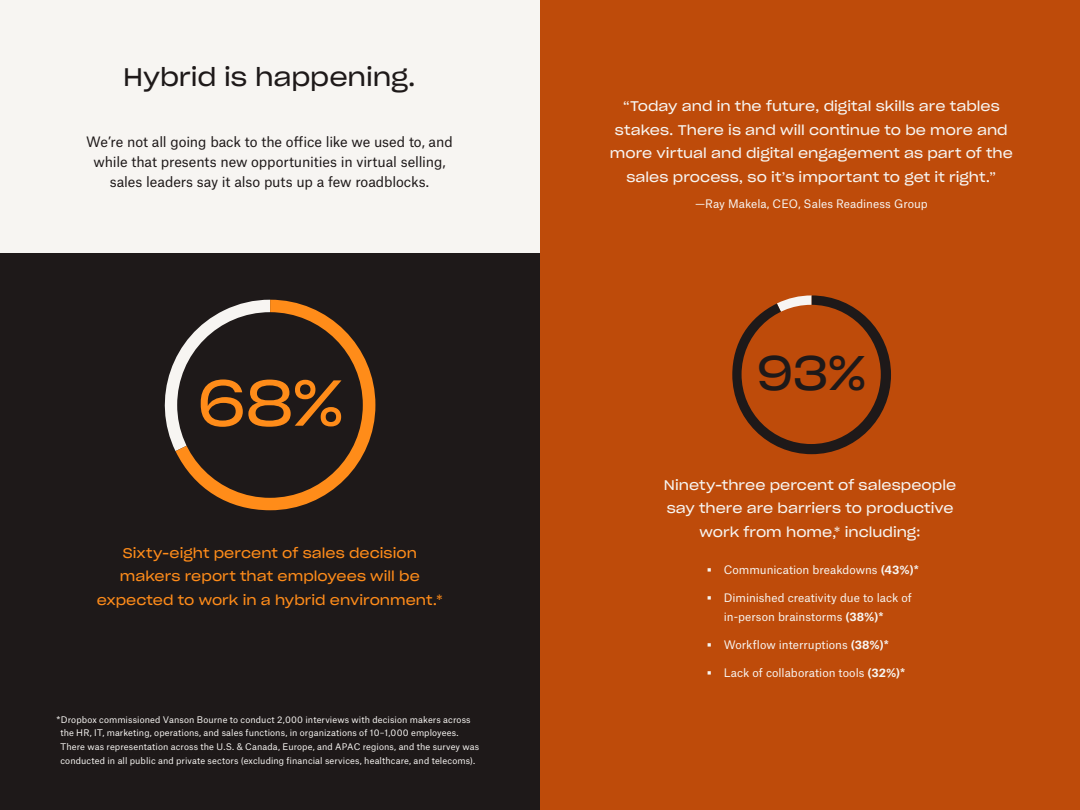
<style>
.page{position:relative;width:1080px;height:810px;background:#f7f5f2}
.page>*{position:absolute;margin:0;border:0;box-sizing:border-box;transform-origin:0 0}
.Statistic{font:63.75px "Sharp Grotesk Book 22";color:#ff8c19}
.Statistic-2{font:47.75px "Sharp Grotesk Book 22";color:#1e1919}
.Headline_Graphite{font:25px "Sharp Grotesk Book 22";letter-spacing:-.005em;color:#1e1919}
.Sidebar{font:13.75px/23.8px "Sharp Grotesk Book 22";color:#f7f5f2;text-align:center}
.Body_Medium{font:13.75px/20px "Atlas Grotesk";letter-spacing:-.01em;color:#1e1919;text-align:center}
.Sidebar-2{font:13.75px/23.8px "Sharp Grotesk Book 22";color:#ff8c19;text-align:center}
.Quote_Attribution{font:11.25px/18.8px "Atlas Grotesk";color:#f7f5f2}
.Disclosure{font:8.75px/13.8px "Atlas Grotesk";letter-spacing:.01em;color:#f7f5f2}
.s1{font-weight:700}
</style>
<div class="page">
<div style="left:0;top:253px;width:540px;height:557px;background:#1e1919"></div>
<div style="left:540px;top:0;width:540px;height:810px;background:#be4b0a"></div>
<svg style="left:164px;top:358px;width:12px;height:93px"></svg>
<svg style="left:176px;top:300px;width:199px;height:210px"></svg>
<div style="left:177px;top:312px;width:186px;height:186px;background:#1e1919;border-radius:50%"></div>
<svg style="left:732px;top:295px;width:159px;height:159px"></svg>
<div style="left:742px;top:305px;width:139px;height:139px;background:#be4b0a;border-radius:50%"></div>
<h2 class="Headline_Graphite" style="left:123px;top:56px;width:294px">Hybrid is happening.</h2>
<p class="Body_Medium" style="left:86px;top:130px;width:368px">We’re not all going back to the office like we used to, and while that presents new opportunities in virtual selling, sales leaders say it also puts up a few roadblocks.</p>
<p class="Statistic" style="left:197px;top:350px;width:148px">68%</p>
<p class="Sidebar-2" style="left:97px;top:540px;width:348px">Sixty-eight percent of sales decision makers report that employees will be expected to work in a hybrid environment.*</p>
<p class="Disclosure" style="left:60px;top:712px;width:420px;text-indent:-4px">*Dropbox commissioned Vanson Bourne to conduct 2,000 interviews with decision makers across the HR, IT, marketing, operations, and sales functions, in organizations of 10–1,000 employees.<br>There was representation across the U.S. &amp; Canada, Europe, and APAC regions, and the survey was conducted in all public and private sectors (excluding financial services, healthcare, and telecoms).</p>
<p class="Sidebar" style="left:610px;top:93px;width:405px">“Today and in the future, digital skills are tables stakes. There is and will continue to be more and more virtual and digital engagement as part of the sales process, so it’s important to get it right.”</p>
<p class="Quote_Attribution" style="left:695px;top:193px;width:234px">—Ray Makela, CEO, Sales Readiness Group</p>
<p class="Statistic-2" style="left:757px;top:333px;width:111px">93%</p>
<p class="Sidebar" style="left:664px;top:472px;width:294px">Ninety-three percent of salespeople say there are barriers to productive work from home,* including:</p>
<p class="Quote_Attribution" style="left:724px;top:559px;width:197px">Communication breakdowns <span class="s1">(43%)*</span></p>
<p class="Quote_Attribution" style="left:724px;top:587px;width:190px">Diminished creativity due to lack of in-person brainstorms <span class="s1">(38%)*</span></p>
<p class="Quote_Attribution" style="left:724px;top:634px;width:167px">Workflow interruptions <span class="s1">(38%)*</span></p>
<p class="Quote_Attribution" style="left:724px;top:662px;width:183px">Lack of collaboration tools <span class="s1">(32%)*</span></p>
</div>
